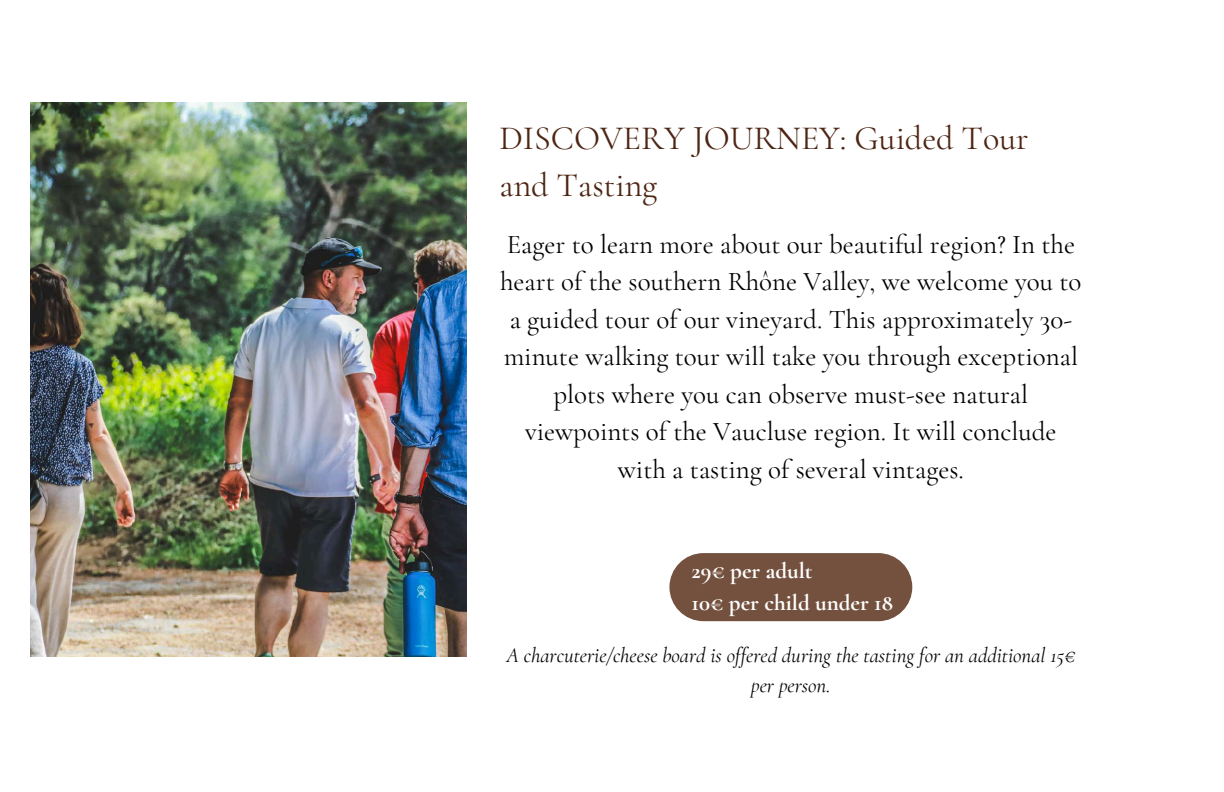
<style>
.page{position:relative;width:1224px;height:792px;background:#fff}
.page>*{position:absolute;margin:0;border:0;box-sizing:border-box;transform-origin:0 0}
.t1{font:34px/47.2px "Cormorant Garamond";color:#4d2513}
.t2{font:27px/37.5px "Cormorant Garamond";color:#000;text-align:center}
.t3{font:700 23px/31.5px "Cormorant Garamond";color:#fff}
.t4{font:italic 21px/29.2px "Cormorant Garamond";color:#000;text-align:center}
</style>
<div class="page">
<div style="left:669px;top:553px;width:243px;height:68px;background:#74513e;border-radius:34px"></div>
<img style="left:31px;top:102px;width:435px;height:555px">
<p class="t1" style="left:499px;top:115px;width:531px">DISCOVERY JOURNEY: Guided Tour and Tasting</p>
<p class="t2" style="left:500px;top:226px;width:583px">Eager to learn more about our beautiful region? In the heart of the southern Rhône Valley, we welcome you to a guided tour of our vineyard. This approximately 30- minute walking tour will take you through exceptional plots where you can observe must-see natural viewpoints of the Vaucluse region. It will conclude with a tasting of several vintages.</p>
<p class="t3" style="left:691px;top:555px;width:203px">29€ per adult<br>10€ per child under 18</p>
<p class="t4" style="left:506px;top:641px;width:570px">A charcuterie/cheese board is offered during the tasting for an additional 15€ per person.</p>
</div>
